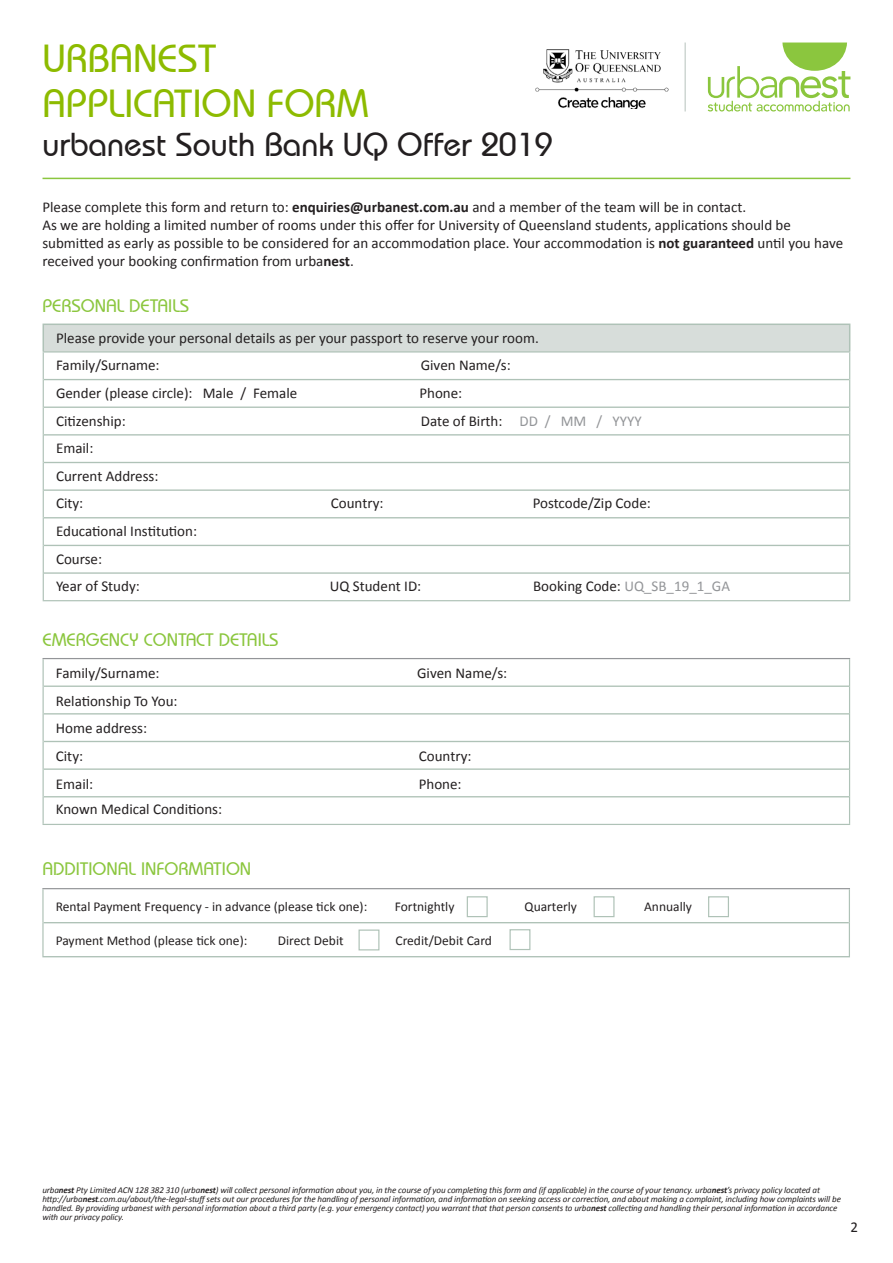
<style>
.page{position:relative;width:893px;height:1263px;background:#fff}
.page>*{position:absolute;margin:0;border:0;box-sizing:border-box;transform-origin:0 0}
.t1{font:500 39px/45.2px "Bauhaus IT Cby BT";color:#8dbb00}
.t2{font:500 33px "Bauhaus IT Cby BT";color:#231f20}
.t3{font:500 18px "Bauhaus IT Cby BT";color:#8bc63e}
.t4{font:15px/18px "Calibri";color:#231f20}
.t5{font:15px "Calibri";color:#939598}
.t6{font:13.5px "Calibri";color:#231f20}
.t7{font:italic 9px/9px "Calibri";letter-spacing:-.01em;color:#231f20}
.s1{font-weight:700}
.s2{color:#939598}
.s3{color:#231f20}
</style>
<div class="page">
<svg style="left:708px;top:43px;width:142px;height:68px"></svg>
<hr style="left:43px;top:178px;width:807px;height:1px;background:#8bc63e">
<img style="left:535px;top:49px;width:134px;height:59px">
<hr style="left:685px;top:43px;width:1px;height:68px;background:#bec9c4">
<div style="left:43px;top:324px;width:807px;height:28px;background:#d7ddda"></div>
<hr style="left:44px;top:379px;width:805px;height:1px;background:#afc2b7">
<hr style="left:44px;top:406px;width:805px;height:2px;background:#afc2b7">
<hr style="left:44px;top:434px;width:805px;height:1px;background:#afc2b7">
<hr style="left:44px;top:462px;width:805px;height:1px;background:#afc2b7">
<hr style="left:44px;top:489px;width:805px;height:2px;background:#afc2b7">
<hr style="left:44px;top:517px;width:805px;height:1px;background:#afc2b7">
<hr style="left:44px;top:545px;width:805px;height:1px;background:#afc2b7">
<hr style="left:44px;top:572px;width:805px;height:2px;background:#afc2b7">
<hr style="left:43px;top:324px;width:807px;height:1px;background:#afc2b7">
<hr style="left:43px;top:351px;width:807px;height:1px;background:#afc2b7">
<svg style="left:43px;top:325px;width:1px;height:275px"></svg>
<svg style="left:849px;top:325px;width:1px;height:275px"></svg>
<hr style="left:43px;top:600px;width:807px;height:1px;background:#afc2b7">
<hr style="left:44px;top:685px;width:805px;height:2px;background:#afc2b7">
<hr style="left:44px;top:713px;width:805px;height:1px;background:#afc2b7">
<hr style="left:44px;top:741px;width:805px;height:1px;background:#afc2b7">
<hr style="left:44px;top:768px;width:805px;height:2px;background:#afc2b7">
<hr style="left:44px;top:796px;width:805px;height:1px;background:#afc2b7">
<hr style="left:43px;top:658px;width:807px;height:1px;background:#939598">
<svg style="left:43px;top:659px;width:1px;height:165px"></svg>
<svg style="left:849px;top:659px;width:1px;height:165px"></svg>
<hr style="left:43px;top:824px;width:807px;height:1px;background:#afc2b7">
<hr style="left:44px;top:922px;width:805px;height:1px;background:#afc2b7">
<hr style="left:42px;top:956px;width:808px;height:1px;background:#afc2b7">
<hr style="left:42px;top:888px;width:808px;height:1px;background:#939598">
<hr style="left:42px;top:889px;width:2px;height:34px;background:#afc2b7">
<hr style="left:849px;top:889px;width:1px;height:34px;background:#afc2b7">
<hr style="left:42px;top:923px;width:2px;height:33px;background:#afc2b7">
<hr style="left:849px;top:923px;width:1px;height:33px;background:#afc2b7">
<div style="left:467px;top:896px;width:21px;height:21px;border:1px solid #afc2b7"></div>
<div style="left:509px;top:929px;width:21px;height:21px;border:1px solid #afc2b7"></div>
<div style="left:358px;top:929px;width:21px;height:21px;border:1px solid #afc2b7"></div>
<div style="left:708px;top:896px;width:21px;height:21px;border:1px solid #afc2b7"></div>
<div style="left:594px;top:896px;width:20px;height:21px;border:1px solid #afc2b7"></div>
<h1 class="t1" style="left:43px;top:35px;width:328px">URBANEST<br>APPLICATION FORM</h1>
<h2 class="t2" style="left:43px;top:124px;width:512px">urbanest South Bank UQ Offer 2019</h2>
<p class="t4" style="left:42px;top:198px;width:802px">Please complete this form and return to: <span class="s1">enquiries@urbanest.com.au</span> and a member of the team will be in contact.<br>As we are holding a limited number of rooms under this offer for University of Queensland students, applications should be submitted as early as possible to be considered for an accommodation place. Your accommodation is <span class="s1">not guaranteed</span> until you have received your booking confirmation from urba<span class="s1">nest</span>.</p>
<p class="t3" style="left:43px;top:294px;width:148px">PERSONAL DETAILS</p>
<p class="t4" style="left:56px;top:329px;width:484px">Please provide your personal details as per your passport to reserve your room.</p>
<p class="t4" style="left:56px;top:356px;width:105px">Family/Surname:</p>
<p class="t4" style="left:421px;top:356px;width:92px">Given Name/s:</p>
<p class="t4" style="left:56px;top:384px;width:243px">Gender (please circle): Male / Female</p>
<p class="t4" style="left:419px;top:384px;width:44px">Phone:</p>
<p class="t4" style="left:56px;top:412px;width:71px">Citizenship:</p>
<p class="t4" style="left:421px;top:412px;width:222px">Date of Birth: <span class="s2">DD / MM / YYYY</span></p>
<p class="t4" style="left:56px;top:439px;width:39px">Email:</p>
<p class="t4" style="left:56px;top:467px;width:104px">Current Address:</p>
<p class="t4" style="left:56px;top:494px;width:29px">City:</p>
<p class="t4" style="left:331px;top:494px;width:54px">Country:</p>
<p class="t4" style="left:533px;top:494px;width:120px">Postcode/Zip Code:</p>
<p class="t4" style="left:56px;top:522px;width:143px">Educational Institution:</p>
<p class="t4" style="left:56px;top:550px;width:48px">Course:</p>
<p class="t4" style="left:56px;top:577px;width:85px">Year of Study:</p>
<p class="t4" style="left:330px;top:577px;width:93px">UQ Student ID:</p>
<p class="t5" style="left:533px;top:577px;width:198px"><span class="s3">Booking Code:</span> UQ_SB_19_1_GA</p>
<p class="t3" style="left:43px;top:629px;width:238px">EMERGENCY CONTACT DETAILS</p>
<p class="t4" style="left:56px;top:664px;width:105px">Family/Surname:</p>
<p class="t4" style="left:417px;top:664px;width:92px">Given Name/s:</p>
<p class="t4" style="left:56px;top:692px;width:123px">Relationship To You:</p>
<p class="t4" style="left:56px;top:719px;width:93px">Home address:</p>
<p class="t4" style="left:56px;top:747px;width:29px">City:</p>
<p class="t4" style="left:419px;top:747px;width:54px">Country:</p>
<p class="t4" style="left:56px;top:775px;width:39px">Email:</p>
<p class="t4" style="left:419px;top:775px;width:44px">Phone:</p>
<p class="t4" style="left:56px;top:800px;width:168px">Known Medical Conditions:</p>
<p class="t3" style="left:42px;top:858px;width:210px">ADDITIONAL INFORMATION</p>
<p class="t6" style="left:56px;top:898px;width:313px">Rental Payment Frequency - in advance (please tick one):</p>
<p class="t6" style="left:395px;top:898px;width:61px">Fortnightly</p>
<p class="t6" style="left:525px;top:898px;width:54px">Quarterly</p>
<p class="t6" style="left:644px;top:898px;width:49px">Annually</p>
<p class="t6" style="left:56px;top:932px;width:193px">Payment Method (please tick one):</p>
<p class="t6" style="left:278px;top:932px;width:67px">Direct Debit</p>
<p class="t6" style="left:395px;top:932px;width:98px">Credit/Debit Card</p>
<p class="t7" style="left:42px;top:1185px;width:800px">urba<span class="s1">nest</span> Pty Limited ACN 128 382 310 (urba<span class="s1">nest</span>) will collect personal information about you, in the course of you completing this form and (if applicable) in the course of your tenancy. urba<span class="s1">nest</span>’s privacy policy located at http://urba<span class="s1">nest</span>.com.au/about/the-legal-stuff sets out our procedures for the handling of personal information, and information on seeking access or correction, and about making a complaint, including how complaints will be handled. By providing urbanest with personal information about a third party (e.g. your emergency contact) you warrant that that person consents to urba<span class="s1">nest</span> collecting and handling their personal information in accordance with our privacy policy.</p>
<p class="t4" style="left:850px;top:1218px;width:9px">2</p>
</div>
